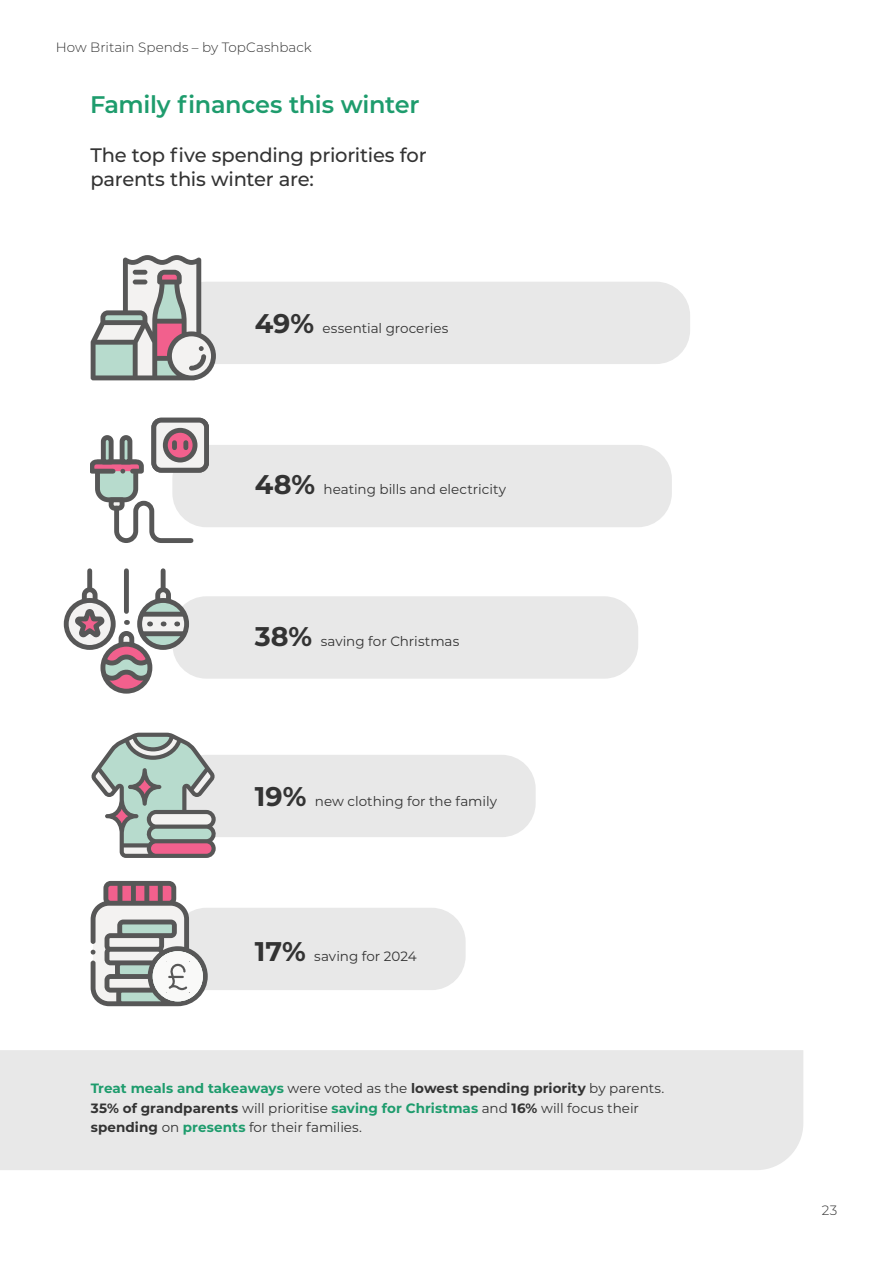
<style>
.page{position:relative;width:893px;height:1263px;background:#fff}
.page>*{position:absolute;margin:0;border:0;box-sizing:border-box;transform-origin:0 0}
.t1{font:600 24px "Montserrat";letter-spacing:-.015em;color:#1e9c6d}
.t2{font:500 19.5px/24px "Montserrat";letter-spacing:-.015em;color:#333}
.t3{font:13.5px/19.5px "Montserrat";color:#333}
.t4{font:300 13.5px "Montserrat";color:#333}
.s1{font-weight:700;font-size:27px}
.s2{font-weight:700;color:#1e9c6d}
.s3{font-weight:700}
</style>
<div class="page">
<div style="left:172px;top:445px;width:500px;height:82px;background:#e8e8e8;border-radius:34px"></div>
<div style="left:172px;top:596px;width:466px;height:83px;background:#e8e8e8;border-radius:34px"></div>
<div style="left:172px;top:908px;width:294px;height:82px;background:#e8e8e8;border-radius:34px"></div>
<div style="left:172px;top:282px;width:518px;height:82px;background:#e8e8e8;border-radius:34px"></div>
<svg style="left:91px;top:255px;width:125px;height:125px"></svg>
<div style="left:154px;top:420px;width:53px;height:50px;background:#f3f2f1;border-radius:7px"></div>
<div style="left:151px;top:418px;width:58px;height:55px;border:5px solid #575757;border-radius:7px"></div>
<div style="left:163px;top:428px;width:34px;height:34px;border:5px solid #575757;border-radius:50%"></div>
<svg style="left:91px;top:433px;width:105px;height:110px"></svg>
<svg style="left:103px;top:644px;width:47px;height:47px"></svg>
<div style="left:100px;top:642px;width:52px;height:52px;border:5px solid #575757;border-radius:50%"></div>
<div style="left:124px;top:571px;width:5px;height:40px;background:#575757"></div>
<div style="left:64px;top:598px;width:52px;height:52px;border:5px solid #575757;border-radius:50%"></div>
<div style="left:87px;top:571px;width:5px;height:18px;background:#575757"></div>
<div style="left:161px;top:571px;width:5px;height:18px;background:#575757"></div>
<svg style="left:70px;top:585px;width:117px;height:101px"></svg>
<div style="left:172px;top:755px;width:364px;height:82px;background:#e8e8e8;border-radius:34px"></div>
<svg style="left:91px;top:733px;width:125px;height:125px"></svg>
<div style="left:0;top:1050px;width:803px;height:120px;background:#e8e8e8"></div>
<svg style="left:90px;top:881px;width:118px;height:125px"></svg>
<p class="t4" style="left:56px;top:38px;width:258px">How Britain Spends – by TopCashback</p>
<h1 class="t1" style="left:90px;top:88px;width:331px">Family finances this winter</h1>
<h2 class="t2" style="left:90px;top:142px;width:338px">The top five spending priorities for parents this winter are:</h2>
<p class="t3" style="left:255px;top:318px;width:195px"><span class="s1">49%</span> essential groceries</p>
<p class="t3" style="left:255px;top:479px;width:253px"><span class="s1">48%</span> heating bills and electricity</p>
<p class="t3" style="left:255px;top:631px;width:206px"><span class="s1">38%</span> saving for Christmas</p>
<p class="t3" style="left:255px;top:791px;width:244px"><span class="s1">19%</span> new clothing for the family</p>
<p class="t3" style="left:255px;top:946px;width:164px"><span class="s1">17%</span> saving for 2024</p>
<p class="t3" style="left:91px;top:1078px;width:575px"><span class="s2">Treat meals and takeaways</span> were voted as the <span class="s3">lowest spending priority</span> by parents.<br><span class="s3">35% of grandparents</span> will prioritise <span class="s2">saving for Christmas</span> and <span class="s3">16%</span> will focus their <span class="s3">spending</span> on <span class="s2">presents</span> for their families.</p>
<p class="t4" style="left:822px;top:1201px;width:17px">23</p>
</div>
